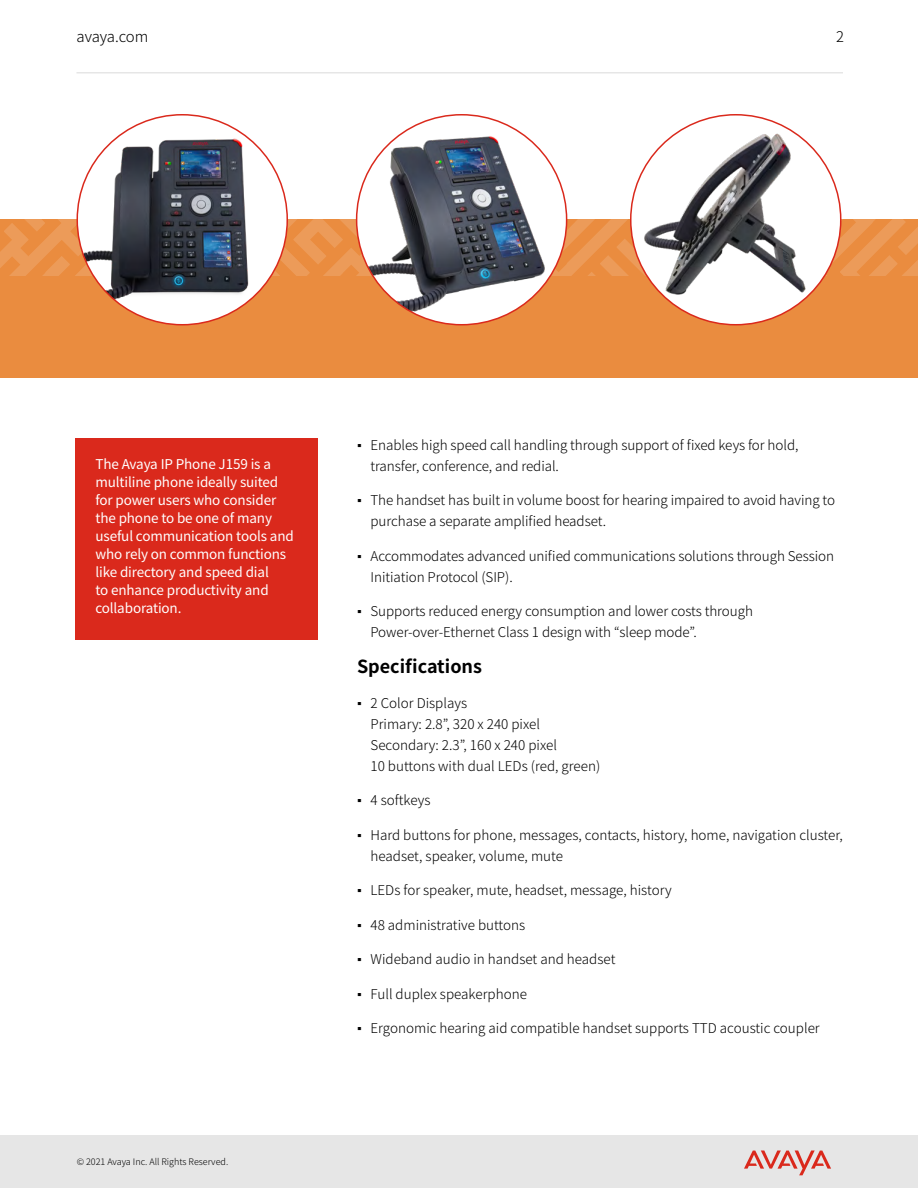
<style>
.page{position:relative;width:918px;height:1188px;background:#fff}
.page>*{position:absolute;margin:0;border:0;box-sizing:border-box;transform-origin:0 0}
.t1{font:700 18px "Noto Sans JP";color:#000}
.t2{font:300 15px "Noto Sans JP";letter-spacing:-.01em;color:#000}
.t3{font:300 14.7px "Noto Sans JP";color:#000}
.t4{font:300 13.5px/21px "Noto Sans JP";letter-spacing:-.005em;color:#000}
.t5{font:13.5px/18px "Noto Sans JP";letter-spacing:-.01em;color:#fff}
.t6{font:300 9px "Noto Sans JP";color:#000}
.s1{font-family:"Arial";font-weight:400}
</style>
<div class="page">
<div style="left:0;top:219px;width:918px;height:159px;background:#ea8c3f"></div>
<svg style="left:0;top:219px;width:918px;height:57px"></svg>
<img style="left:77px;top:116px;width:210px;height:202px">
<img style="left:357px;top:115px;width:210px;height:210px;border-radius:105px">
<img style="left:631px;top:115px;width:210px;height:197px">
<div style="left:75px;top:438px;width:242px;height:202px;background:#da291c"></div>
<div style="left:0;top:1136px;width:918px;height:52px;background:#e6e6e6"></div>
<svg style="left:744px;top:1150px;width:87px;height:25px"></svg>
<hr style="left:76px;top:72px;width:767px;height:2px;background:#e6e6e6">
<p class="t2" style="left:76px;top:28px;width:73px">avaya.com</p>
<p class="t3" style="left:836px;top:28px;width:9px">2</p>
<p class="t5" style="left:95px;top:456px;width:200px">The Avaya IP Phone J159 is a multiline phone ideally suited for power users who consider the phone to be one of many useful communication tools and who rely on common functions like directory and speed dial<br>to enhance productivity and collaboration.</p>
<p class="t6" style="left:77px;top:1157px;width:153px">© 2021 Avaya Inc. All Rights Reserved.</p>
<p class="t4" style="left:371px;top:435px;width:429px;text-indent:-14px"><span class="s1">▪</span> Enables high speed call handling through support of fixed keys for hold, transfer, conference, and redial.</p>
<p class="t4" style="left:371px;top:490px;width:466px;text-indent:-14px"><span class="s1">▪</span> The handset has built in volume boost for hearing impaired to avoid having to purchase a separate amplified headset.</p>
<p class="t4" style="left:371px;top:546px;width:465px;text-indent:-14px"><span class="s1">▪</span> Accommodates advanced unified communications solutions through Session<br>Initiation Protocol (SIP).</p>
<p class="t4" style="left:371px;top:601px;width:384px;text-indent:-14px"><span class="s1">▪</span> Supports reduced energy consumption and lower costs through<br>Power-over-Ethernet Class 1 design with “sleep mode”.</p>
<h1 class="t1" style="left:357px;top:657px;width:127px">Specifications</h1>
<p class="t4" style="left:371px;top:693px;width:231px;text-indent:-14px"><span class="s1">▪</span> 2 Color Displays<br>Primary: 2.8”, 320 x 240 pixel<br>Secondary: 2.3”, 160 x 240 pixel<br>10 buttons with dual LEDs (red, green)</p>
<p class="t4" style="left:357px;top:790px;width:75px"><span class="s1">▪</span> 4 softkeys</p>
<p class="t4" style="left:371px;top:825px;width:474px;text-indent:-14px"><span class="s1">▪</span> Hard buttons for phone, messages, contacts, history, home, navigation cluster, headset, speaker, volume, mute</p>
<p class="t4" style="left:357px;top:880px;width:316px"><span class="s1">▪</span> LEDs for speaker, mute, headset, message, history</p>
<p class="t4" style="left:357px;top:915px;width:170px"><span class="s1">▪</span> 48 administrative buttons</p>
<p class="t4" style="left:357px;top:949px;width:260px"><span class="s1">▪</span> Wideband audio in handset and headset</p>
<p class="t4" style="left:357px;top:984px;width:171px"><span class="s1">▪</span> Full duplex speakerphone</p>
<p class="t4" style="left:357px;top:1018px;width:464px"><span class="s1">▪</span> Ergonomic hearing aid compatible handset supports TTD acoustic coupler</p>
</div>
